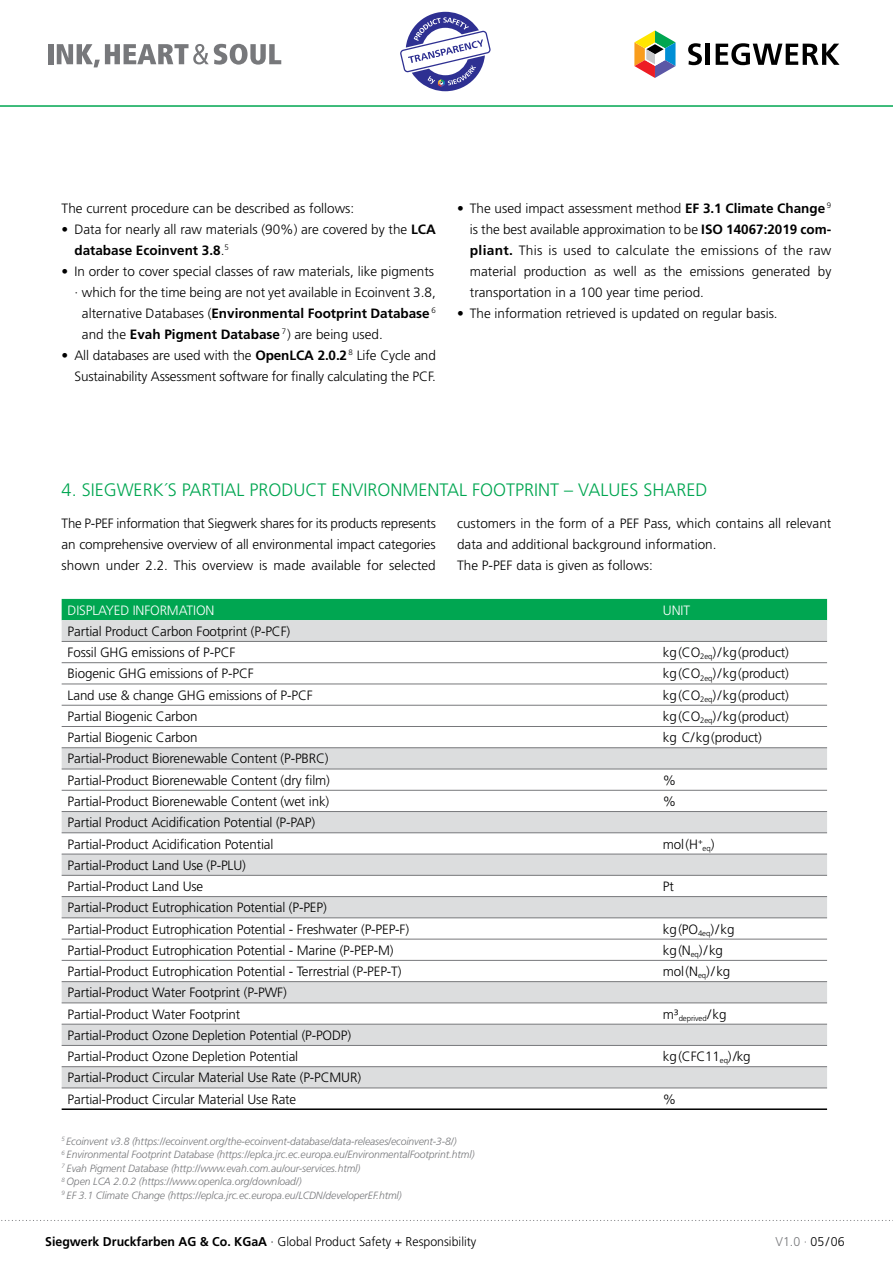
<style>
.page{position:relative;width:893px;height:1263px;background:#fff}
.page>*{position:absolute;margin:0;border:0;box-sizing:border-box;transform-origin:0 0}
.t1{font:300 18px "Frutiger LT Std";color:#00a651}
.t2{font:300 13.5px/21px "Frutiger LT Std";letter-spacing:-.01em;color:#000}
.t3{font:700 13.5px "Frutiger LT Std";color:#000}
.t4{font:300 13.5px "Frutiger LT Std";letter-spacing:-.01em;color:#fff}
.t5{font:300 12.75px "Frutiger LT Std";color:#000}
.t6{font:300 12.75px "Frutiger LT Std";color:#77787b}
.t7{font:italic 300 10.5px/13.5px "Frutiger LT Std";letter-spacing:-.01em;color:#77787b}
.t8{font:300 7.8px "Frutiger LT Std";letter-spacing:-.01em;color:#000}
.s1{font-weight:700}
.s2{font-weight:300}
.s3{color:#000}
</style>
<div class="page">
<svg style="left:0;top:11px;width:893px;height:96px"></svg>
<svg style="left:633px;top:29px;width:46px;height:51px"></svg>
<svg style="left:688px;top:43px;width:14px;height:22px"></svg>
<hr style="left:706px;top:44px;width:4px;height:21px;background:#000">
<svg style="left:716px;top:43px;width:123px;height:22px"></svg>
<div style="left:48px;top:44px;width:5px;height:20px;background:#77787b"></div>
<svg style="left:57px;top:44px;width:224px;height:23px"></svg>
<svg style="left:1px;top:1220px;width:892px;height:1px"></svg>
<svg style="left:400px;top:12px;width:91px;height:79px"></svg>
<div style="left:62px;top:599px;width:765px;height:21px;background:#00a651"></div>
<svg style="left:62px;top:620px;width:765px;height:467px"></svg>
<hr style="left:62px;top:641px;width:595px;height:1px;background:#77787b">
<hr style="left:657px;top:641px;width:170px;height:1px;background:#77787b">
<hr style="left:62px;top:662px;width:595px;height:1px;background:#77787b">
<hr style="left:657px;top:662px;width:170px;height:1px;background:#77787b">
<hr style="left:62px;top:684px;width:595px;height:1px;background:#77787b">
<hr style="left:657px;top:684px;width:170px;height:1px;background:#77787b">
<hr style="left:62px;top:705px;width:595px;height:1px;background:#77787b">
<hr style="left:657px;top:705px;width:170px;height:1px;background:#77787b">
<hr style="left:62px;top:726px;width:595px;height:1px;background:#77787b">
<hr style="left:657px;top:726px;width:170px;height:1px;background:#77787b">
<hr style="left:62px;top:747px;width:595px;height:1px;background:#77787b">
<hr style="left:657px;top:747px;width:170px;height:1px;background:#77787b">
<hr style="left:62px;top:769px;width:595px;height:1px;background:#77787b">
<hr style="left:657px;top:769px;width:170px;height:1px;background:#77787b">
<hr style="left:62px;top:790px;width:595px;height:1px;background:#77787b">
<hr style="left:657px;top:790px;width:170px;height:1px;background:#77787b">
<hr style="left:62px;top:811px;width:595px;height:1px;background:#77787b">
<hr style="left:657px;top:811px;width:170px;height:1px;background:#77787b">
<hr style="left:62px;top:832px;width:595px;height:1px;background:#77787b">
<hr style="left:657px;top:832px;width:170px;height:1px;background:#77787b">
<hr style="left:62px;top:854px;width:595px;height:1px;background:#77787b">
<hr style="left:657px;top:854px;width:170px;height:1px;background:#77787b">
<hr style="left:62px;top:875px;width:595px;height:1px;background:#77787b">
<hr style="left:657px;top:875px;width:170px;height:1px;background:#77787b">
<hr style="left:62px;top:896px;width:595px;height:1px;background:#77787b">
<hr style="left:657px;top:896px;width:170px;height:1px;background:#77787b">
<hr style="left:62px;top:917px;width:595px;height:1px;background:#77787b">
<hr style="left:657px;top:917px;width:170px;height:1px;background:#77787b">
<hr style="left:62px;top:939px;width:595px;height:1px;background:#77787b">
<hr style="left:657px;top:939px;width:170px;height:1px;background:#77787b">
<hr style="left:62px;top:960px;width:595px;height:1px;background:#77787b">
<hr style="left:657px;top:960px;width:170px;height:1px;background:#77787b">
<hr style="left:62px;top:981px;width:595px;height:1px;background:#77787b">
<hr style="left:657px;top:981px;width:170px;height:1px;background:#77787b">
<hr style="left:62px;top:1002px;width:595px;height:1px;background:#77787b">
<hr style="left:657px;top:1002px;width:170px;height:1px;background:#77787b">
<hr style="left:62px;top:1024px;width:595px;height:1px;background:#77787b">
<hr style="left:657px;top:1024px;width:170px;height:1px;background:#77787b">
<hr style="left:62px;top:1045px;width:595px;height:1px;background:#77787b">
<hr style="left:657px;top:1045px;width:170px;height:1px;background:#77787b">
<hr style="left:62px;top:1066px;width:595px;height:1px;background:#77787b">
<hr style="left:657px;top:1066px;width:170px;height:1px;background:#77787b">
<hr style="left:62px;top:1087px;width:595px;height:1px;background:#77787b">
<hr style="left:657px;top:1087px;width:170px;height:1px;background:#77787b">
<hr style="left:62px;top:1108px;width:595px;height:2px;background:#000">
<hr style="left:657px;top:1108px;width:170px;height:2px;background:#000">
<p class="t2" style="left:62px;top:198px;width:294px">The current procedure can be described as follows:</p>
<p class="t2" style="left:74px;top:219px;width:363px;text-indent:-13px">• Data for nearly all raw materials (90%) are covered by the <span class="s1">LCA database Ecoinvent 3.8</span>.<sup>5</sup></p>
<p class="t2" style="left:62px;top:261px;width:374px">• In order to cover special classes of raw materials, like pigments</p>
<p class="t2" style="left:74px;top:282px;width:363px">· which for the time being are not yet available in Ecoinvent 3.8,</p>
<p class="t3" style="left:82px;top:305px;width:355px"><span class="s2">alternative Databases (</span>Environmental Footprint Database <sup>6</sup></p>
<p class="t2" style="left:82px;top:324px;width:302px">and the <span class="s1">Evah Pigment Database</span> <sup>7</sup>) are being used.</p>
<p class="t2" style="left:62px;top:345px;width:376px;text-align:right">• All databases are used with the <span class="s1">OpenLCA 2.0.2</span> <sup>8</sup> Life Cycle and<br>Sustainability Assessment software for finally calculating the PCF.</p>
<p class="t2" style="left:470px;top:198px;width:363px;text-align:justify;text-indent:-13px">• The used impact assessment method <span class="s1">EF 3.1 Climate Change</span> <sup>9 </sup>is the best available approximation to be <span class="s1">ISO 14067:2019 com&shy;pliant.</span> This is used to calculate the emissions of the raw material production as well as the emissions generated by transportation in a 100 year time period.</p>
<p class="t2" style="left:457px;top:303px;width:322px">• The information retrieved is updated on regular basis.</p>
<h1 class="t1" style="left:62px;top:480px;width:647px">4. SIEGWERK´S PARTIAL PRODUCT ENVIRONMENTAL FOOTPRINT – VALUES SHARED</h1>
<p class="t2" style="left:62px;top:513px;width:376px;text-align:justify">The P-PEF information that Siegwerk shares for its products represents an comprehensive overview of all environmental impact categories shown under 2.2. This overview is made available for selected</p>
<p class="t2" style="left:457px;top:513px;width:376px">customers in the form of a PEF Pass, which contains all relevant data and additional background information.<br>The P-PEF data is given as follows:</p>
<p class="t4" style="left:68px;top:602px;width:148px">DISPLAYED INFORMATION</p>
<p class="t4" style="left:663px;top:602px;width:29px">UNIT</p>
<p class="t2" style="left:68px;top:621px;width:224px">Partial Product Carbon Footprint (P-PCF)<br>Fossil GHG emissions of P-PCF</p>
<p class="t2" style="left:663px;top:642px;width:127px">kg(CO<sub>2eq</sub>)/kg(product)</p>
<p class="t2" style="left:68px;top:663px;width:188px">Biogenic GHG emissions of P-PCF</p>
<p class="t2" style="left:663px;top:663px;width:127px">kg(CO<sub>2eq</sub>)/kg(product)</p>
<p class="t2" style="left:68px;top:685px;width:247px">Land use &amp; change GHG emissions of P-PCF</p>
<p class="t2" style="left:663px;top:685px;width:127px">kg(CO<sub>2eq</sub>)/kg(product)</p>
<p class="t2" style="left:68px;top:706px;width:131px">Partial Biogenic Carbon</p>
<p class="t2" style="left:663px;top:706px;width:127px">kg(CO<sub>2eq</sub>)/kg(product)</p>
<p class="t2" style="left:68px;top:727px;width:131px">Partial Biogenic Carbon</p>
<p class="t2" style="left:663px;top:727px;width:100px">kg C/kg(product)</p>
<p class="t2" style="left:68px;top:748px;width:264px">Partial-Product Biorenewable Content (P-PBRC)<br>Partial-Product Biorenewable Content (dry film)</p>
<p class="t2" style="left:663px;top:770px;width:15px">%</p>
<p class="t2" style="left:68px;top:791px;width:263px">Partial-Product Biorenewable Content (wet ink)</p>
<p class="t2" style="left:663px;top:791px;width:15px">%</p>
<p class="t2" style="left:68px;top:812px;width:249px">Partial Product Acidification Potential (P-PAP)<br>Partial-Product Acidification Potential</p>
<p class="t2" style="left:663px;top:833px;width:41px">mol(H<sup>+</sup></p>
<p class="t8" style="left:703px;top:844px;width:13px">eq<sup>)</sup></p>
<p class="t2" style="left:68px;top:855px;width:180px">Partial-Product Land Use (P-PLU)<br>Partial-Product Land Use</p>
<p class="t2" style="left:68px;top:897px;width:343px">Partial-Product Eutrophication Potential (P-PEP)<br>Partial-Product Eutrophication Potential - Freshwater (P-PEP-F)</p>
<p class="t2" style="left:663px;top:876px;width:12px">Pt</p>
<p class="t2" style="left:663px;top:918px;width:73px">kg(PO<sub>4eq</sub>)/kg</p>
<p class="t2" style="left:68px;top:940px;width:327px">Partial-Product Eutrophication Potential - Marine (P-PEP-M)</p>
<p class="t2" style="left:663px;top:940px;width:62px">kg(N<sub>eq</sub>)/kg</p>
<p class="t2" style="left:68px;top:961px;width:335px">Partial-Product Eutrophication Potential - Terrestrial (P-PEP-T)</p>
<p class="t2" style="left:663px;top:961px;width:69px">mol(N<sub>eq</sub>)/kg</p>
<p class="t2" style="left:68px;top:982px;width:221px">Partial-Product Water Footprint (P-PWF)<br>Partial-Product Water Footprint</p>
<p class="t8" style="left:663px;top:1014px;width:65px"><sup>m³</sup>deprived<sup>/kg</sup></p>
<p class="t2" style="left:68px;top:1025px;width:285px">Partial-Product Ozone Depletion Potential (P-PODP)<br>Partial-Product Ozone Depletion Potential</p>
<p class="t2" style="left:68px;top:1067px;width:295px">Partial-Product Circular Material Use Rate (P-PCMUR)<br>Partial-Product Circular Material Use Rate</p>
<p class="t7" style="left:62px;top:1134px;width:414px"><sup>5</sup> Ecoinvent v3.8 (https://ecoinvent.org/the-ecoinvent-database/data-releases/ecoinvent-3-8/)<br><sup>6</sup> Environmental Footprint Database (https://eplca.jrc.ec.europa.eu/EnvironmentalFootprint.html)<br><sup>7</sup> Evah Pigment Database (http://www.evah.com.au/our-services.html)<br><sup>8</sup> Open LCA 2.0.2 (https://www.openlca.org/download/)<br><sup>9</sup> EF 3.1 Climate Change (https://eplca.jrc.ec.europa.eu/LCDN/developerEF.html)</p>
<p class="t2" style="left:663px;top:1046px;width:89px">kg(CFC11<sub>eq</sub>)/kg</p>
<p class="t2" style="left:663px;top:1089px;width:15px">%</p>
<p class="t5" style="left:45px;top:1234px;width:433px"><span class="s1">Siegwerk Druckfarben AG &amp; Co. KGaA</span> · Global Product Safety + Responsibility</p>
<p class="t6" style="left:775px;top:1234px;width:71px">V1.0 · <span class="s3">05/06</span></p>
</div>
